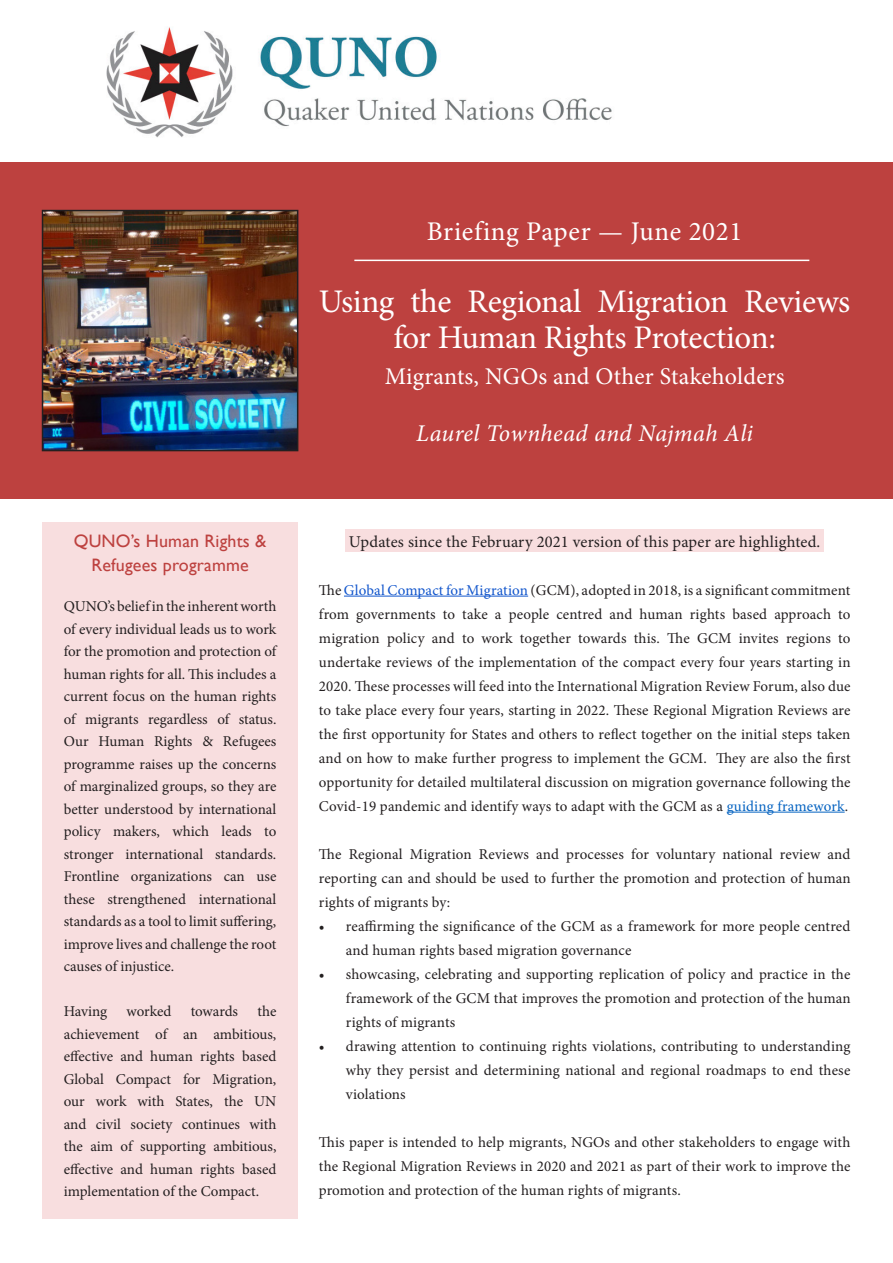
<style>
.page{position:relative;width:893px;height:1263px;background:#fff}
.page>*{position:absolute;margin:0;border:0;box-sizing:border-box;transform-origin:0 0}
.QUNO_title{font:33px/36px "Minion Pro";letter-spacing:-.01em;color:#fff;text-align:center}
.QUNO_title-2{font:27px "Minion Pro";letter-spacing:.025em;color:#fff}
.QUNO_title-3{font:24px "Minion Pro";letter-spacing:.005em;color:#fff}
.QUNO_title-4{font:italic 24px "Minion Pro";letter-spacing:.01em;color:#fff}
.QUNO_normal_text{font:18px/24px "Gill Sans";letter-spacing:.01em;color:#bd413f;text-align:center}
.t1{font:16.5px "Minion Pro";letter-spacing:.01em;color:#231f20}
.QUNO_normal_text-2{font:15px/22.5px "Minion Pro";letter-spacing:.005em;color:#231f20;text-align:justify}
.s1{color:#15c}
.s2{color:#0563c1}
</style>
<div class="page">
<div style="left:345px;top:529px;width:479px;height:23px;background:#f8dedf"></div>
<hr style="left:344px;top:596px;width:184px;height:1px;background:#15c">
<hr style="left:727px;top:812px;width:118px;height:1px;background:#0563c1">
<div style="left:43px;top:523px;width:255px;height:696px;background:#f8dedf"></div>
<img style="left:106px;top:27px;width:506px;height:111px">
<div style="left:0;top:163px;width:893px;height:336px;background:#bd413f"></div>
<img style="left:45px;top:213px;width:250px;height:235px">
<div style="left:42px;top:210px;width:256px;height:241px;border:2px solid #231f20"></div>
<hr style="left:354px;top:260px;width:455px;height:1px;background:#fff">
<p class="QUNO_normal_text" style="left:74px;top:528px;width:194px">QUNO’s Human Rights &amp;<br>Refugees programme</p>
<p class="QUNO_normal_text-2" style="left:64px;top:595px;width:214px">QUNO’s belief in the inherent worth of every individual leads us to work for the promotion and protection of human rights for all. This includes a current focus on the human rights of migrants regardless of status.<br>Our Human Rights &amp; Refugees programme raises up the concerns of marginalized groups, so they are better understood by international policy makers, which leads to stronger international standards.<br>Frontline organizations can use these strengthened international standards as a tool to limit suffering, improve lives and challenge the root causes of injustice.</p>
<p class="QUNO_normal_text-2" style="left:64px;top:1000px;width:45px">Having</p>
<p class="QUNO_normal_text-2" style="left:127px;top:1000px;width:46px">worked</p>
<p class="QUNO_normal_text-2" style="left:191px;top:1000px;width:49px">towards</p>
<p class="QUNO_normal_text-2" style="left:64px;top:1000px;width:214px;text-indent:194px">the achievement of an ambitious, effective and human rights based Global Compact for Migration, our work with States, the UN and civil society continues with the aim of supporting ambitious, effective and human rights based implementation of the Compact.</p>
<p class="QUNO_title-2" style="left:427px;top:213px;width:317px">Briefing Paper — June 2021</p>
<p class="QUNO_title" style="left:319px;top:283px;width:533px">Using the Regional Migration Reviews for Human Rights Protection:</p>
<p class="QUNO_title-3" style="left:385px;top:360px;width:401px">Migrants, NGOs and Other Stakeholders</p>
<p class="QUNO_title-4" style="left:416px;top:417px;width:338px">Laurel Townhead and Najmah Ali</p>
<p class="t1" style="left:349px;top:530px;width:473px">Updates since the February 2021 version of this paper are highlighted.</p>
<p class="QUNO_normal_text-2" style="left:319px;top:578px;width:533px;line-height:24px">The <span class="s1">Global Compact for Migration</span> (GCM), adopted in 2018, is a significant commitment from governments to take a people centred and human rights based approach to migration policy and to work together towards this. The GCM invites regions to undertake reviews of the implementation of the compact every four years starting in 2020. These processes will feed into the International Migration Review Forum, also due to take place every four years, starting in 2022. These Regional Migration Reviews are the first opportunity for States and others to reflect together on the initial steps taken and on how to make further progress to implement the GCM. They are also the first opportunity for detailed multilateral discussion on migration governance following the Covid-19 pandemic and identify ways to adapt with the GCM as a <span class="s2">guiding framework</span>.</p>
<p class="QUNO_normal_text-2" style="left:319px;top:842px;width:533px;line-height:24px">The Regional Migration Reviews and processes for voluntary national review and reporting can and should be used to further the promotion and protection of human rights of migrants by:</p>
<p class="QUNO_normal_text-2" style="left:346px;top:914px;width:506px;line-height:24px;text-indent:-27px">• reaffirming the significance of the GCM as a framework for more people centred and human rights based migration governance</p>
<p class="QUNO_normal_text-2" style="left:346px;top:962px;width:506px;line-height:24px;text-indent:-27px">• showcasing, celebrating and supporting replication of policy and practice in the framework of the GCM that improves the promotion and protection of the human rights of migrants</p>
<p class="QUNO_normal_text-2" style="left:346px;top:1034px;width:506px;line-height:24px;text-indent:-27px">• drawing attention to continuing rights violations, contributing to understanding why they persist and determining national and regional roadmaps to end these violations</p>
<p class="QUNO_normal_text-2" style="left:319px;top:1130px;width:533px;line-height:24px">This paper is intended to help migrants, NGOs and other stakeholders to engage with the Regional Migration Reviews in 2020 and 2021 as part of their work to improve the promotion and protection of the human rights of migrants.</p>
</div>
